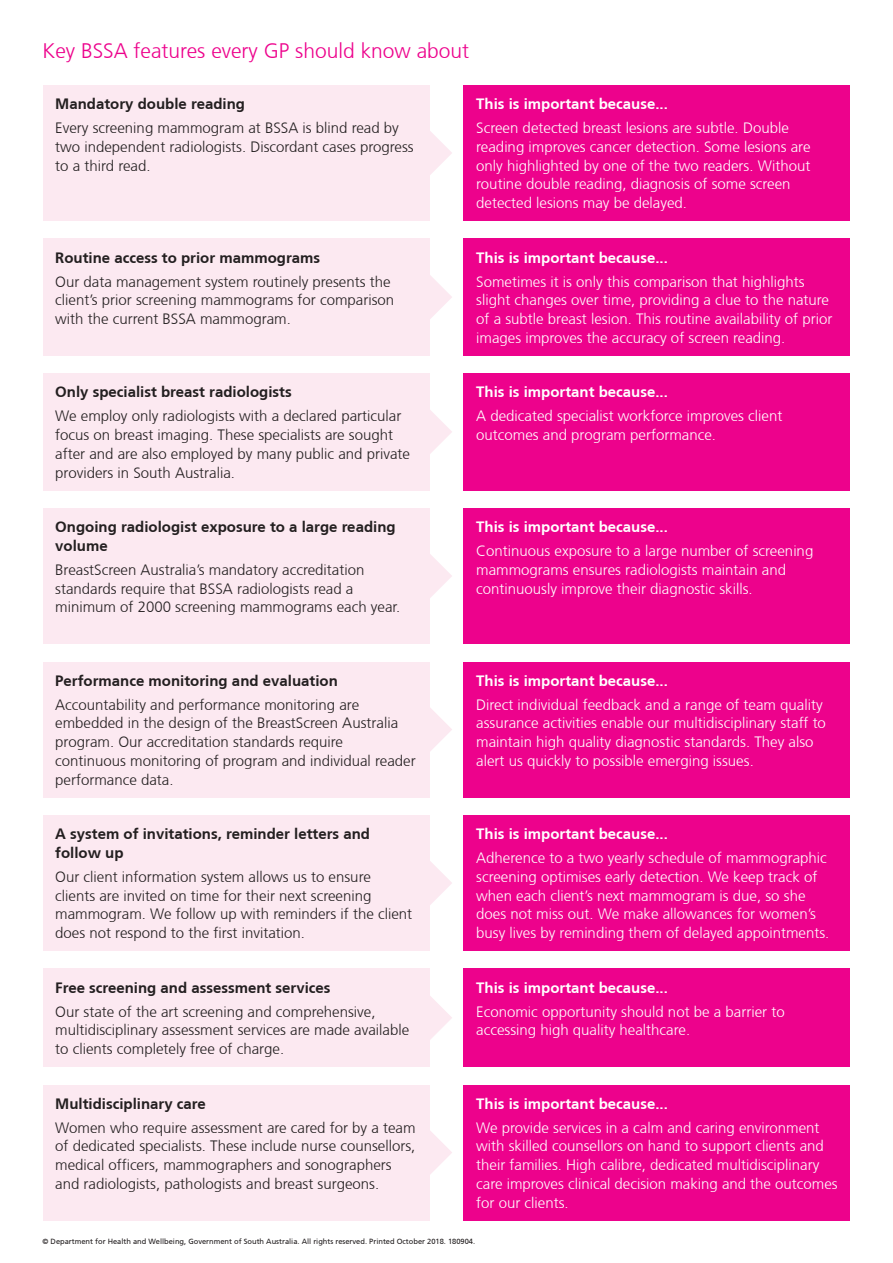
<style>
.page{position:relative;width:893px;height:1263px;background:#fff}
.page>*{position:absolute;margin:0;border:0;box-sizing:border-box;transform-origin:0 0}
.Subhead_1_before_bod{font:300 21px "Frutiger CE";color:#ed028c}
.Body_Copy{font:300 15px/18.8px "Frutiger CE";color:#231f20}
.Body_Copy_reverse{font:300 15px/18.8px "Frutiger CE";color:#fff}
.Subhead_3{font:700 15px/18.8px "Frutiger CE";color:#231f20}
.Body_Copy-2{font:300 15px/18.8px "Frutiger CE";color:#fff}
.Subhead_3-2{font:700 15px "Frutiger CE";color:#fff}
.Subhead_3_reverse{font:700 15px "Frutiger CE";color:#fff}
.t1{font:7.5px "Frutiger CE";color:#231f20}
</style>
<div class="page">
<div style="left:463px;top:662px;width:387px;height:135px;background:#ed028c"></div>
<div style="left:43px;top:662px;width:386px;height:135px;background:#fce9f1"></div>
<svg style="left:429px;top:707px;width:23px;height:45px"></svg>
<div style="left:463px;top:85px;width:387px;height:136px;background:#ed028c"></div>
<div style="left:43px;top:85px;width:386px;height:136px;background:#fce9f1"></div>
<svg style="left:429px;top:130px;width:23px;height:46px"></svg>
<div style="left:463px;top:239px;width:387px;height:117px;background:#ed028c"></div>
<div style="left:43px;top:239px;width:386px;height:117px;background:#fce9f1"></div>
<svg style="left:429px;top:274px;width:23px;height:46px"></svg>
<div style="left:463px;top:373px;width:387px;height:117px;background:#ed028c"></div>
<div style="left:43px;top:373px;width:386px;height:117px;background:#fce9f1"></div>
<svg style="left:429px;top:409px;width:23px;height:46px"></svg>
<div style="left:463px;top:508px;width:387px;height:136px;background:#ed028c"></div>
<div style="left:43px;top:508px;width:386px;height:136px;background:#fce9f1"></div>
<svg style="left:429px;top:553px;width:23px;height:46px"></svg>
<div style="left:463px;top:815px;width:387px;height:136px;background:#ed028c"></div>
<div style="left:43px;top:815px;width:386px;height:136px;background:#fce9f1"></div>
<svg style="left:429px;top:860px;width:23px;height:46px"></svg>
<div style="left:463px;top:968px;width:387px;height:99px;background:#ed028c"></div>
<div style="left:43px;top:968px;width:409px;height:99px;background:#fce9f1"></div>
<div style="left:463px;top:1085px;width:387px;height:135px;background:#ed028c"></div>
<div style="left:43px;top:1085px;width:386px;height:135px;background:#fce9f1"></div>
<svg style="left:429px;top:1130px;width:23px;height:45px"></svg>
<p class="Subhead_1_before_bod" style="left:43px;top:39px;width:428px">Key BSSA features every GP should know about</p>
<p class="Subhead_3" style="left:55px;top:94px;width:191px">Mandatory double reading</p>
<p class="Body_Copy" style="left:55px;top:118px;width:360px">Every screening mammogram at BSSA is blind read by two independent radiologists. Discordant cases progress to a third read.</p>
<p class="Subhead_3" style="left:55px;top:248px;width:267px">Routine access to prior mammograms</p>
<p class="Body_Copy" style="left:55px;top:272px;width:340px">Our data management system routinely presents the client’s prior screening mammograms for comparison with the current BSSA mammogram.</p>
<p class="Subhead_3" style="left:55px;top:383px;width:238px">Only specialist breast radiologists</p>
<p class="Body_Copy" style="left:55px;top:407px;width:356px">We employ only radiologists with a declared particular focus on breast imaging. These specialists are sought after and are also employed by many public and private providers in South Australia.</p>
<p class="Subhead_3" style="left:55px;top:517px;width:342px">Ongoing radiologist exposure to a large reading volume</p>
<p class="Body_Copy" style="left:55px;top:560px;width:347px">BreastScreen Australia’s mandatory accreditation standards require that BSSA radiologists read a minimum of 2000 screening mammograms each year.</p>
<p class="Subhead_3" style="left:55px;top:671px;width:284px">Performance monitoring and evaluation</p>
<p class="Body_Copy" style="left:55px;top:695px;width:362px">Accountability and performance monitoring are embedded in the design of the BreastScreen Australia program. Our accreditation standards require continuous monitoring of program and individual reader performance data.</p>
<p class="Subhead_3" style="left:55px;top:824px;width:316px">A system of invitations, reminder letters and follow up</p>
<p class="Body_Copy" style="left:55px;top:867px;width:358px">Our client information system allows us to ensure clients are invited on time for their next screening mammogram. We follow up with reminders if the client does not respond to the first invitation.</p>
<p class="Subhead_3" style="left:55px;top:978px;width:277px">Free screening and assessment services</p>
<p class="Body_Copy" style="left:55px;top:1002px;width:355px">Our state of the art screening and comprehensive, multidisciplinary assessment services are made available to clients completely free of charge.</p>
<p class="Subhead_3" style="left:55px;top:1094px;width:152px">Multidisciplinary care</p>
<p class="Body_Copy" style="left:55px;top:1118px;width:362px">Women who require assessment are cared for by a team of dedicated specialists. These include nurse counsellors, medical officers, mammographers and sonographers and radiologists, pathologists and breast surgeons.</p>
<p class="Subhead_3_reverse" style="left:476px;top:95px;width:193px">This is important because...</p>
<p class="Body_Copy_reverse" style="left:476px;top:118px;width:336px">Screen detected breast lesions are subtle. Double reading improves cancer detection. Some lesions are only highlighted by one of the two readers. Without routine double reading, diagnosis of some screen detected lesions may be delayed.</p>
<p class="Subhead_3_reverse" style="left:476px;top:248px;width:193px">This is important because...</p>
<p class="Body_Copy_reverse" style="left:476px;top:272px;width:358px">Sometimes it is only this comparison that highlights slight changes over time, providing a clue to the nature of a subtle breast lesion. This routine availability of prior images improves the accuracy of screen reading.</p>
<p class="Subhead_3_reverse" style="left:476px;top:383px;width:193px">This is important because...</p>
<p class="Body_Copy_reverse" style="left:476px;top:407px;width:308px">A dedicated specialist workforce improves client outcomes and program performance.</p>
<p class="Subhead_3_reverse" style="left:476px;top:518px;width:193px">This is important because...</p>
<p class="Body_Copy_reverse" style="left:476px;top:541px;width:339px">Continuous exposure to a large number of screening mammograms ensures radiologists maintain and continuously improve their diagnostic skills.</p>
<p class="Subhead_3-2" style="left:476px;top:671px;width:193px">This is important because...</p>
<p class="Body_Copy-2" style="left:476px;top:695px;width:351px">Direct individual feedback and a range of team quality assurance activities enable our multidisciplinary staff to maintain high quality diagnostic standards. They also alert us quickly to possible emerging issues.</p>
<p class="Subhead_3-2" style="left:476px;top:825px;width:193px">This is important because...</p>
<p class="Body_Copy_reverse" style="left:476px;top:848px;width:355px">Adherence to a two yearly schedule of mammographic screening optimises early detection. We keep track of when each client’s next mammogram is due, so she does not miss out. We make allowances for women’s busy lives by reminding them of delayed appointments.</p>
<p class="Subhead_3-2" style="left:476px;top:978px;width:193px">This is important because...</p>
<p class="Body_Copy_reverse" style="left:476px;top:1002px;width:310px">Economic opportunity should not be a barrier to accessing high quality healthcare.</p>
<p class="Subhead_3-2" style="left:476px;top:1094px;width:193px">This is important because...</p>
<p class="Body_Copy_reverse" style="left:476px;top:1118px;width:363px">We provide services in a calm and caring environment with skilled counsellors on hand to support clients and their families. High calibre, dedicated multidisciplinary care improves clinical decision making and the outcomes for our clients.</p>
<p class="t1" style="left:43px;top:1237px;width:434px">© Department for Health and Wellbeing, Government of South Australia. All rights reserved. Printed October 2018. 180904.</p>
</div>
